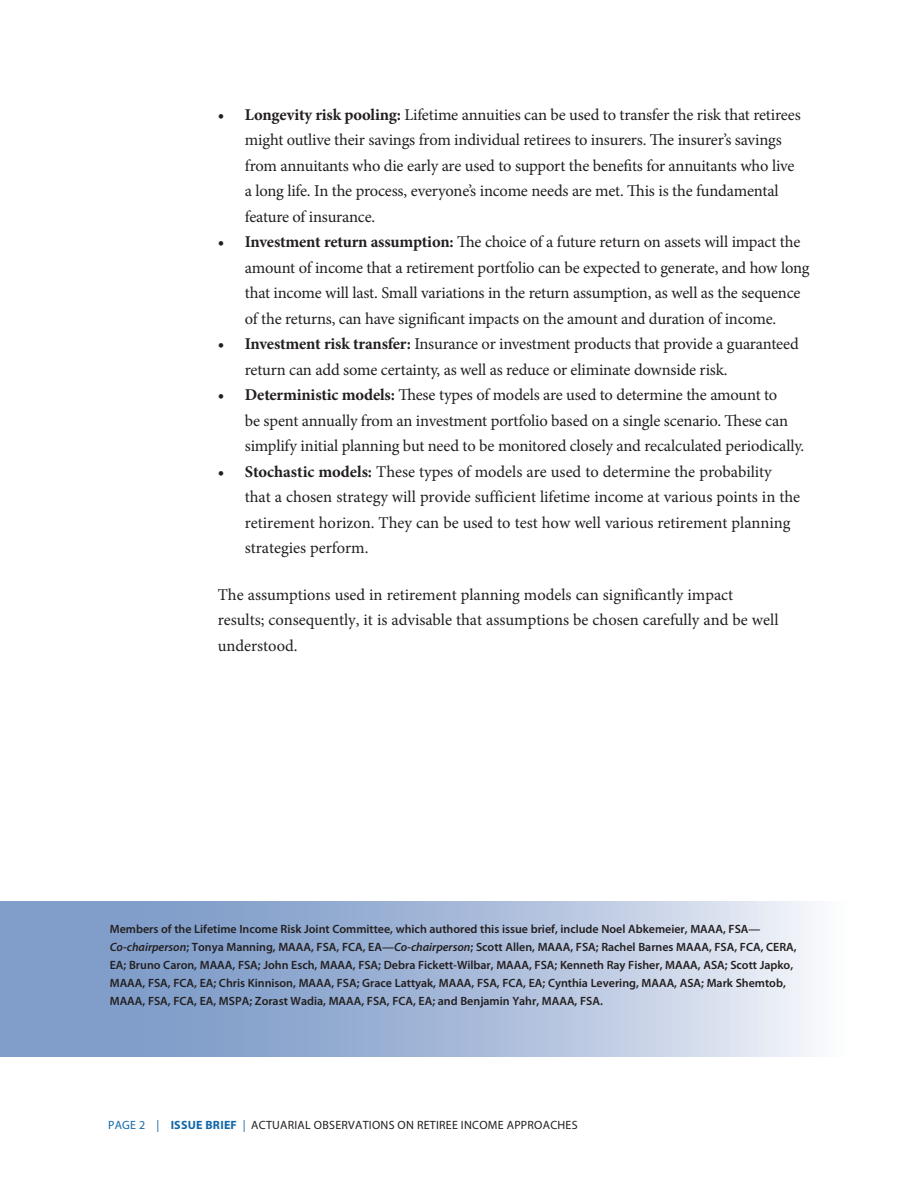
<style>
.page{position:relative;width:918px;height:1188px;background:#fff}
.page>*{position:absolute;margin:0;border:0;box-sizing:border-box;transform-origin:0 0}
.text{font:16.5px/25.5px "Minion Pro";letter-spacing:-.01em;color:#231f20}
.Committee_names{font:600 12px/18px "Myriad Pro";color:#231f20}
.t1{font:12px "Myriad Pro";letter-spacing:.02em;color:#231f20}
.s1{font-weight:700}
.s2{font-style:italic}
.s3{color:#1367a8}
.s4{font-weight:700;color:#1367a8}
</style>
<div class="page">
<svg style="left:0;top:902px;width:814px;height:155px;background:#a6b9d9"></svg>
<p class="text" style="left:245px;top:102px;width:557px;text-indent:-27px"><span class="s1">• Longevity risk pooling:</span> Lifetime annuities can be used to transfer the risk that retirees might outlive their savings from individual retirees to insurers. The insurer’s savings from annuitants who die early are used to support the benefits for annuitants who live a long life. In the process, everyone’s income needs are met. This is the fundamental feature of insurance.</p>
<p class="text" style="left:245px;top:230px;width:566px;text-indent:-27px"><span class="s1">• Investment return assumption:</span> The choice of a future return on assets will impact the amount of income that a retirement portfolio can be expected to generate, and how long that income will last. Small variations in the return assumption, as well as the sequence of the returns, can have significant impacts on the amount and duration of income.</p>
<p class="text" style="left:245px;top:332px;width:555px;text-indent:-27px"><span class="s1">• Investment risk transfer:</span> Insurance or investment products that provide a guaranteed return can add some certainty, as well as reduce or eliminate downside risk.</p>
<p class="text" style="left:245px;top:383px;width:561px;text-indent:-27px"><span class="s1">• Deterministic models:</span> These types of models are used to determine the amount to<br>be spent annually from an investment portfolio based on a single scenario. These can simplify initial planning but need to be monitored closely and recalculated periodically.</p>
<p class="text" style="left:245px;top:459px;width:557px;text-indent:-27px"><span class="s1">• Stochastic models:</span> These types of models are used to determine the probability that a chosen strategy will provide sufficient lifetime income at various points in the retirement horizon. They can be used to test how well various retirement planning strategies perform.</p>
<p class="text" style="left:218px;top:582px;width:562px">The assumptions used in retirement planning models can significantly impact results; consequently, it is advisable that assumptions be chosen carefully and be well understood.</p>
<p class="Committee_names" style="left:110px;top:920px;width:688px">Members of the Lifetime Income Risk Joint Committee, which authored this issue brief, include Noel Abkemeier, MAAA, FSA— <span class="s2">Co-chairperson</span>; Tonya Manning, MAAA, FSA, FCA, EA—<span class="s2">Co-chairperson</span>; Scott Allen, MAAA, FSA; Rachel Barnes MAAA, FSA, FCA, CERA, EA; Bruno Caron, MAAA, FSA; John Esch, MAAA, FSA; Debra Fickett-Wilbar, MAAA, FSA; Kenneth Ray Fisher, MAAA, ASA; Scott Japko, MAAA, FSA, FCA, EA; Chris Kinnison, MAAA, FSA; Grace Lattyak, MAAA, FSA, FCA, EA; Cynthia Levering, MAAA, ASA; Mark Shemtob, MAAA, FSA, FCA, EA, MSPA; Zorast Wadia, MAAA, FSA, FCA, EA; and Benjamin Yahr, MAAA, FSA.</p>
<p class="t1" style="left:108px;top:1118px;width:471px"><span class="s3">PAGE 2 |</span> <span class="s4">ISSUE BRIEF</span> <span class="s3">|</span> ACTUARIAL OBSERVATIONS ON RETIREE INCOME APPROACHES</p>
</div>
